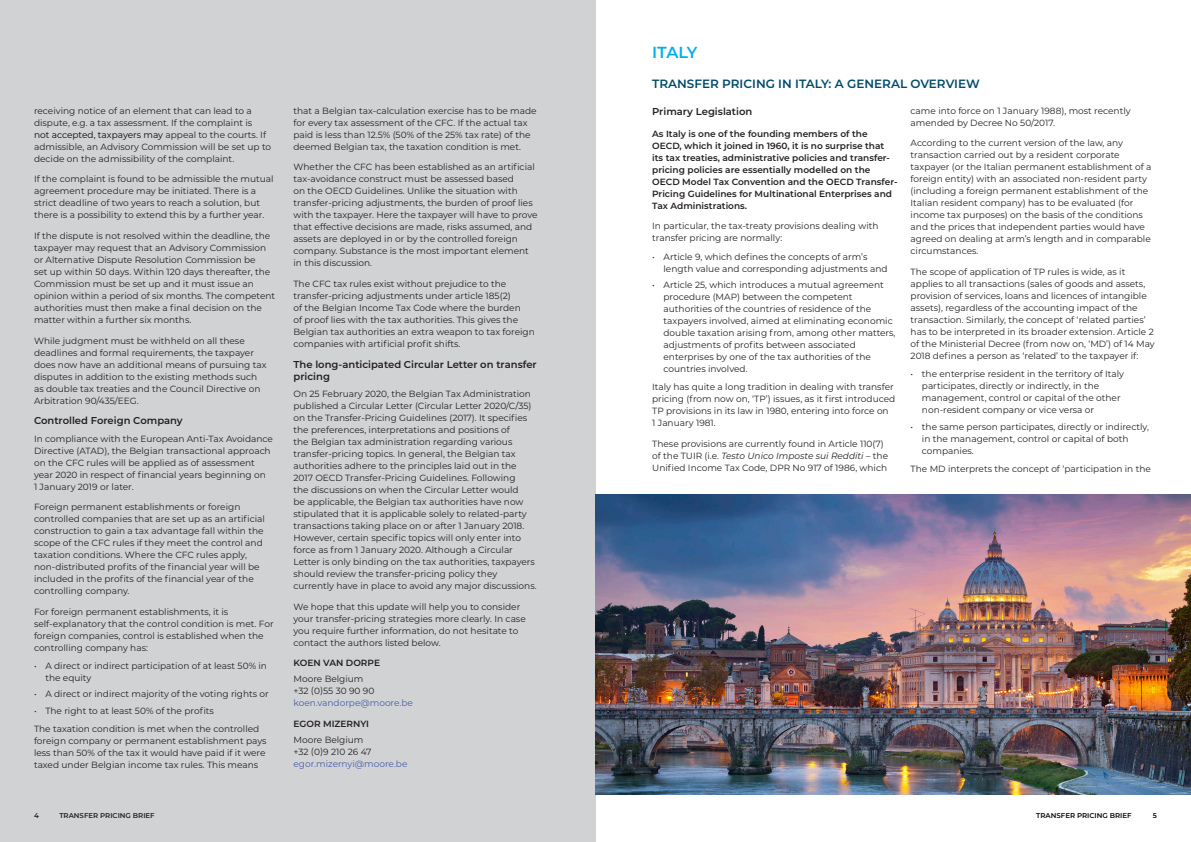
<style>
.page{position:relative;width:1191px;height:842px;background:#fff}
.page>*{position:absolute;margin:0;border:0;box-sizing:border-box;transform-origin:0 0}
.t1{font:600 16px "Montserrat";letter-spacing:-.02em;color:#00aeef}
.t2{font:600 12px "Montserrat";color:#004b6c}
.t3{font:600 10px/12px "Montserrat";color:#231f20}
.Body{font:9px/12px "Montserrat";color:#231f20}
.Intro{font:600 9px/12px "Montserrat";color:#231f20}
.Body-2{font:9px/12px "Montserrat";color:#475da9}
.Body-3{font:600 9px "Montserrat";color:#231f20}
.Pagination{font:600 7px "Montserrat";color:#231f20}
.Pagination-2{font:600 7px "Montserrat";color:#080302}
.s1{color:#080302}
.s2{color:#231f20}
.s3{font-style:italic}
</style>
<div class="page">
<div style="left:0;top:0;width:595px;height:842px;background:#d1d2d4"></div>
<img style="left:595px;top:494px;width:596px;height:301px">
<p class="Body" style="left:34px;top:104px;width:239px">receiving notice of an element that can lead to a dispute, e.g. a tax assessment. If the complaint is<br><span class="s1">not accepted, taxpayers may</span> appeal to the courts. If admissible, an Advisory Commission will be set up to decide on the admissibility of the complaint.</p>
<p class="Body" style="left:34px;top:173px;width:241px">If the complaint is found to be admissible the mutual agreement procedure may be initiated. There is a strict deadline of two years to reach a solution, but there is a possibility to extend this by a further year.</p>
<p class="Body" style="left:34px;top:229px;width:243px">If the dispute is not resolved within the deadline, the taxpayer may request that an Advisory Commission or Alternative Dispute Resolution Commission be<br>set up within 50 days. Within 120 days thereafter, the Commission must be set up and it must issue an opinion within a period of six months. The competent authorities must then make a final decision on the matter within a further six months.</p>
<p class="Body" style="left:34px;top:334px;width:234px">While judgment must be withheld on all these deadlines and formal requirements, the taxpayer does now have an additional means of pursuing tax disputes in addition to the existing methods such as double tax treaties and the Council Directive on Arbitration 90/435/EEG.</p>
<h3 class="t3" style="left:34px;top:414px;width:150px">Controlled Foreign Company</h3>
<p class="Body" style="left:34px;top:432px;width:240px">In compliance with the European Anti-Tax Avoidance Directive (ATAD), the Belgian transactional approach on the CFC rules will be applied as of assessment year 2020 in respect of financial years beginning on<br>1 January 2019 or later.</p>
<p class="Body" style="left:34px;top:501px;width:232px">Foreign permanent establishments or foreign controlled companies that are set up as an artificial construction to gain a tax advantage fall within the scope of the CFC rules if they meet the control and taxation conditions. Where the CFC rules apply, non-distributed profits of the financial year will be included in the profits of the financial year of the controlling company.</p>
<p class="Body" style="left:34px;top:605px;width:241px">For foreign permanent establishments, it is self-explanatory that the control condition is met. For foreign companies, control is established when the controlling company has:</p>
<p class="Body" style="left:45px;top:660px;width:223px;text-indent:-11px">• A direct or indirect participation of at least 50% in the equity</p>
<p class="Body" style="left:34px;top:688px;width:236px">• A direct or indirect majority of the voting rights or</p>
<p class="Body" style="left:34px;top:704px;width:181px">• The right to at least 50% of the profits</p>
<p class="Body" style="left:34px;top:722px;width:234px">The taxation condition is met when the controlled foreign company or permanent establishment pays less than 50% of the tax it would have paid if it were taxed under Belgian income tax rules. This means</p>
<p class="Body" style="left:293px;top:104px;width:245px">that a Belgian tax-calculation exercise has to be made for every tax assessment of the CFC. If the actual tax paid is less than 12.5% (50% of the 25% tax rate) of the deemed Belgian tax, the taxation condition is met.</p>
<p class="Body" style="left:293px;top:161px;width:245px">Whether the CFC has been established as an artificial tax-avoidance construct must be assessed based<br>on the OECD Guidelines. Unlike the situation with transfer-pricing adjustments, the burden of proof lies with the taxpayer. Here the taxpayer will have to prove that effective decisions are made, risks assumed, and assets are deployed in or by the controlled foreign company. Substance is the most important element in this discussion.</p>
<p class="Body" style="left:293px;top:277px;width:243px">The CFC tax rules exist without prejudice to the transfer-pricing adjustments under article 185(2)<br>of the Belgian Income Tax Code where the burden<br>of proof lies with the tax authorities. This gives the Belgian tax authorities an extra weapon to tax foreign companies with artificial profit shifts.</p>
<h3 class="t3" style="left:293px;top:357px;width:245px">The long-anticipated Circular Letter on transfer pricing</h3>
<p class="Body" style="left:293px;top:388px;width:245px">On 25 February 2020, the Belgian Tax Administration published a Circular Letter (Circular Letter 2020/C/35) on the Transfer-Pricing Guidelines (2017). It specifies the preferences, interpretations and positions of<br>the Belgian tax administration regarding various transfer-pricing topics. In general, the Belgian tax authorities adhere to the principles laid out in the 2017 OECD Transfer-Pricing Guidelines. Following<br>the discussions on when the Circular Letter would<br>be applicable, the Belgian tax authorities have now stipulated that it is applicable solely to related-party transactions taking place on or after 1 January 2018.<br>However, certain specific topics will only enter into force as from 1 January 2020. Although a Circular Letter is only binding on the tax authorities, taxpayers should review the transfer-pricing policy they currently have in place to avoid any major discussions.</p>
<p class="Body" style="left:293px;top:600px;width:234px">We hope that this update will help you to consider your transfer-pricing strategies more clearly. In case you require further information, do not hesitate to contact the authors listed below.</p>
<p class="Body-3" style="left:293px;top:657px;width:88px">KOEN VAN DORPE</p>
<p class="Body" style="left:293px;top:673px;width:72px">Moore Belgium</p>
<p class="Body-2" style="left:293px;top:685px;width:121px"><span class="s2">+32 (0)55 30 90 90 </span>koen.vandorpe@moore.be</p>
<p class="Body-3" style="left:293px;top:717px;width:77px">EGOR MIZERNYI</p>
<p class="Body" style="left:293px;top:734px;width:72px">Moore Belgium</p>
<p class="Body-2" style="left:293px;top:746px;width:115px"><span class="s2">+32 (0)9 210 26 47 </span>egor.mizernyi@moore.be</p>
<h1 class="t1" style="left:652px;top:41px;width:47px">ITALY</h1>
<h2 class="t2" style="left:652px;top:75px;width:329px">TRANSFER PRICING IN ITALY: A GENERAL OVERVIEW</h2>
<h1 class="t3" style="left:652px;top:105px;width:102px">Primary Legislation</h1>
<p class="Intro" style="left:652px;top:127px;width:247px">As Italy is one of the founding members of the OECD, which it joined in 1960, it is no surprise that its tax treaties, administrative policies and transfer&shy;pricing policies are essentially modelled on the OECD Model Tax Convention and the OECD Transfer-Pricing Guidelines for Multinational Enterprises and Tax Administrations.</p>
<p class="Body" style="left:652px;top:220px;width:228px">In particular, the tax-treaty provisions dealing with transfer pricing are normally:</p>
<p class="Body" style="left:663px;top:250px;width:225px;text-indent:-11px">• Article 9, which defines the concepts of arm’s length value and corresponding adjustments and</p>
<p class="Body" style="left:663px;top:278px;width:233px;text-indent:-11px">• Article 25, which introduces a mutual agreement procedure (MAP) between the competent authorities of the countries of residence of the taxpayers involved, aimed at eliminating economic double taxation arising from, among other matters, adjustments of profits between associated enterprises by one of the tax authorities of the countries involved.</p>
<p class="Body" style="left:652px;top:381px;width:245px">Italy has quite a long tradition in dealing with transfer pricing (from now on, ‘TP’) issues, as it first introduced TP provisions in its law in 1980, entering into force on<br>1 January 1981.</p>
<p class="Body" style="left:652px;top:437px;width:237px">These provisions are currently found in Article 110(7) of the TUIR (i.e. <span class="s3">Testo Unico Imposte sui Redditi</span> – the<br>Unified Income Tax Code, DPR No 917 of 1986, which</p>
<p class="Body" style="left:910px;top:104px;width:222px">came into force on 1 January 1988), most recently amended by Decree No 50/2017.</p>
<p class="Body" style="left:910px;top:137px;width:242px">According to the current version of the law, any transaction carried out by a resident corporate taxpayer (or the Italian permanent establishment of a foreign entity) with an associated non-resident party (including a foreign permanent establishment of the Italian resident company) has to be evaluated (for income tax purposes) on the basis of the conditions and the prices that independent parties would have agreed on dealing at arm’s length and in comparable circumstances.</p>
<p class="Body" style="left:910px;top:265px;width:246px">The scope of application of TP rules is wide, as it applies to all transactions (sales of goods and assets, provision of services, loans and licences of intangible assets), regardless of the accounting impact of the transaction. Similarly, the concept of ‘related parties’ has to be interpreted in its broader extension. Article 2 of the Ministerial Decree (from now on, ‘MD’) of 14 May 2018 defines a person as ‘related’ to the taxpayer if:</p>
<p class="Body" style="left:922px;top:368px;width:204px;text-indent:-11px">• the enterprise resident in the territory of Italy participates, directly or indirectly, in the management, control or capital of the other non-resident company or vice versa or</p>
<p class="Body" style="left:922px;top:420px;width:229px;text-indent:-11px">• the same person participates, directly or indirectly, in the management, control or capital of both companies.</p>
<p class="Body" style="left:910px;top:462px;width:242px">The MD interprets the concept of ‘participation in the</p>
<p class="Pagination" style="left:34px;top:810px;width:6px">4</p>
<p class="Pagination" style="left:59px;top:810px;width:97px">TRANSFER PRICING BRIEF</p>
<p class="Pagination-2" style="left:1036px;top:810px;width:97px">TRANSFER PRICING BRIEF</p>
<p class="Pagination-2" style="left:1152px;top:810px;width:6px">5</p>
</div>
